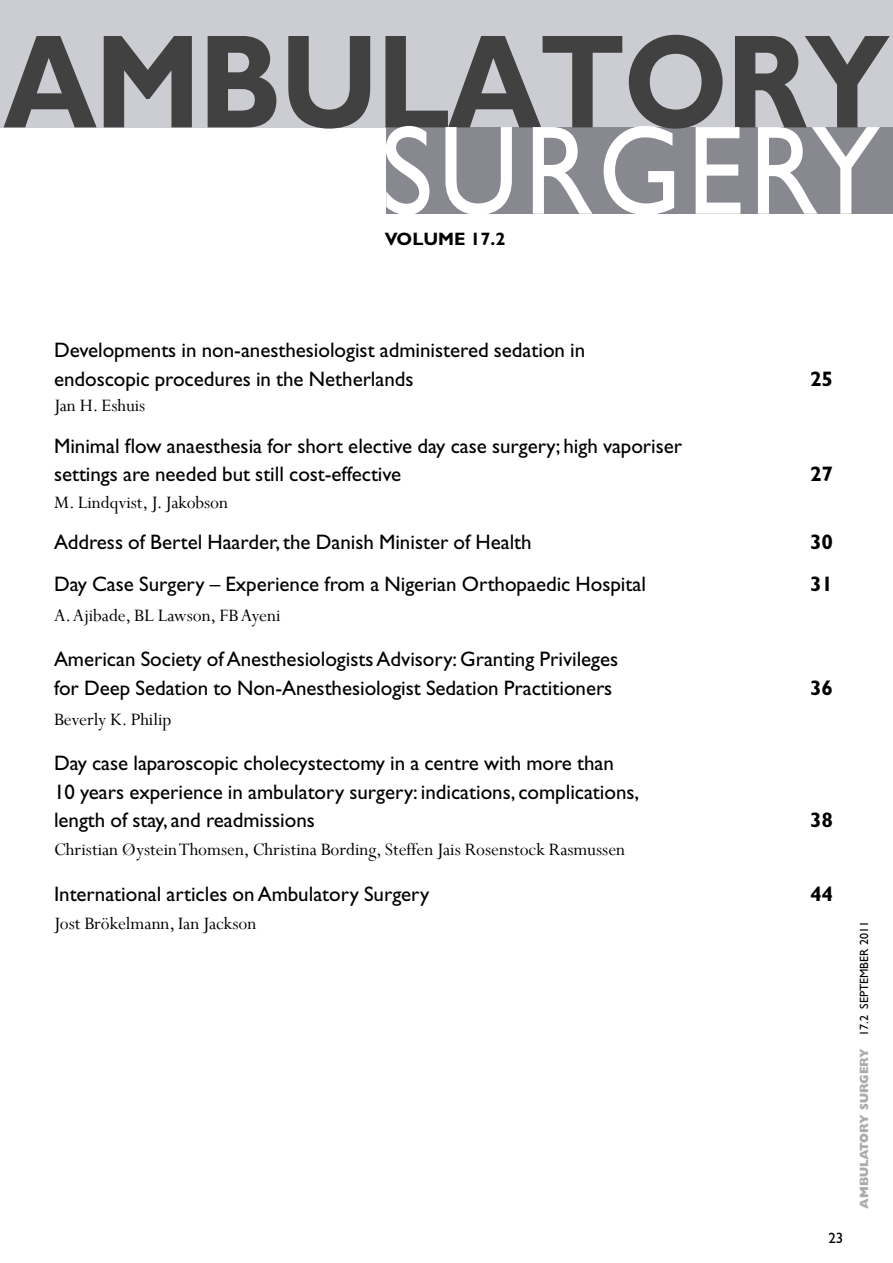
<style>
.page{position:relative;width:893px;height:1263px;background:#fff}
.page>*{position:absolute;margin:0;border:0;box-sizing:border-box;transform-origin:0 0}
.t1{font:21px/28.5px "Gill Sans";color:#000}
.t2{font:700 21px "Gill Sans";color:#000}
.t3{font:19.5px "Perpetua";color:#000}
.t4{font:700 18px "Gill Sans";color:#000}
.t5{font:15px "Gill Sans";color:#000}
.t6{font:800 12px "Gill Sans";color:#a9acae}
.s1{font-weight:400;color:#000}
</style>
<div class="page">
<div style="left:0;top:0;width:893px;height:127px;background:#cbcdd2"></div>
<svg style="left:4px;top:36px;width:93px;height:91px"></svg>
<svg style="left:104px;top:36px;width:88px;height:91px"></svg>
<svg style="left:208px;top:36px;width:68px;height:91px"></svg>
<svg style="left:288px;top:36px;width:82px;height:93px"></svg>
<svg style="left:385px;top:35px;width:505px;height:179px"></svg>
<p class="t4" style="left:385px;top:229px;width:122px">VOLUME 17.2</p>
<p class="t1" style="left:54px;top:336px;width:533px">Developments in non-anesthesiologist administered sedation in endoscopic procedures in the Netherlands</p>
<p class="t3" style="left:54px;top:393px;width:93px">Jan H. Eshuis</p>
<p class="t1" style="left:54px;top:431px;width:630px">Minimal flow anaesthesia for short elective day case surgery; high vaporiser settings are needed but still cost-effective</p>
<p class="t2" style="left:810px;top:366px;width:25px">25</p>
<p class="t2" style="left:810px;top:462px;width:25px">27</p>
<p class="t3" style="left:54px;top:490px;width:176px">M. Lindqvist, J. Jakobson</p>
<p class="t1" style="left:54px;top:528px;width:479px">Address of Bertel Haarder, the Danish Minister of Health</p>
<p class="t2" style="left:810px;top:530px;width:25px">30</p>
<p class="t1" style="left:54px;top:569px;width:593px">Day Case Surgery – Experience from a Nigerian Orthopaedic Hospital</p>
<p class="t2" style="left:810px;top:571px;width:25px">31</p>
<p class="t3" style="left:54px;top:603px;width:228px">A. Ajibade, BL Lawson, FB Ayeni</p>
<p class="t1" style="left:54px;top:645px;width:566px">American Society of Anesthesiologists Advisory: Granting Privileges for Deep Sedation to Non-Anesthesiologist Sedation Practitioners</p>
<p class="t2" style="left:810px;top:675px;width:25px">36</p>
<p class="t3" style="left:54px;top:707px;width:119px">Beverly K. Philip</p>
<p class="t1" style="left:54px;top:749px;width:587px">Day case laparoscopic cholecystectomy in a centre with more than<br>10 years experience in ambulatory surgery: indications, complications, length of stay, and readmissions</p>
<p class="t2" style="left:810px;top:808px;width:25px">38</p>
<p class="t3" style="left:54px;top:837px;width:573px">Christian Øystein Thomsen, Christina Bording, Steffen Jais Rosenstock Rasmussen</p>
<p class="t1" style="left:54px;top:880px;width:377px">International articles on Ambulatory Surgery</p>
<p class="t2" style="left:810px;top:881px;width:25px">44</p>
<p class="t3" style="left:54px;top:911px;width:204px">Jost Brökelmann, Ian Jackson</p>
<p class="t5" style="left:828px;top:1230px;width:16px">23</p>
<p class="t6" style="left:857px;top:1209px;width:289px;rotate:-90deg">AMBULATORY SURGERY <span class="s1">17.2 SEPTEMBER 2011</span></p>
</div>
